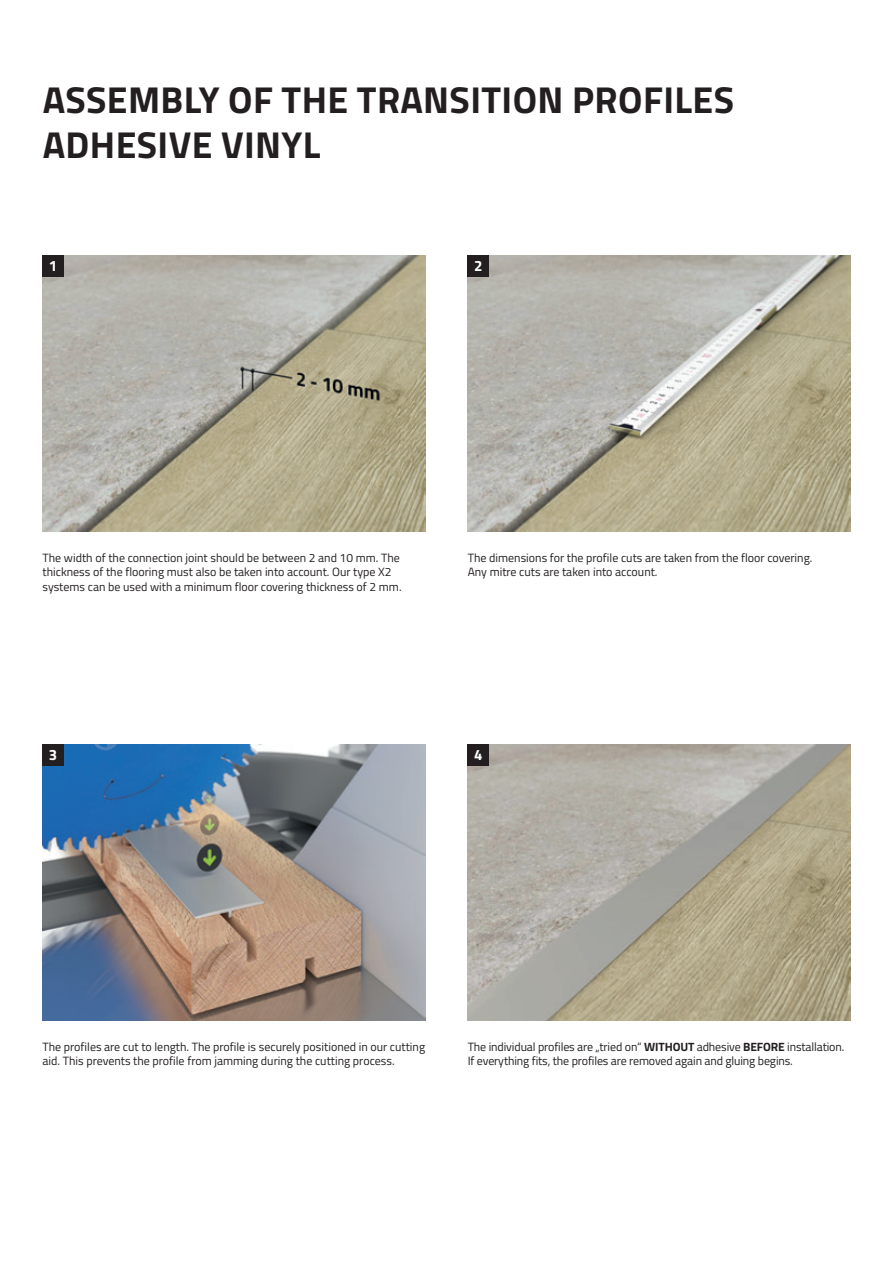
<style>
.page{position:relative;width:893px;height:1263px;background:#fff}
.page>*{position:absolute;margin:0;border:0;box-sizing:border-box;transform-origin:0 0}
.t1{font:700 37.5px "Titillium";letter-spacing:.01em;color:#231f20}
.t2{font:700 15px "Titillium";color:#fff}
.t3{font:12px/14.4px "Titillium";color:#231f20}
.s1{font-weight:700}
</style>
<div class="page">
<img style="left:468px;top:744px;width:382px;height:276px">
<img style="left:43px;top:744px;width:382px;height:276px">
<img style="left:43px;top:255px;width:382px;height:276px">
<img style="left:468px;top:255px;width:382px;height:276px">
<div style="left:43px;top:255px;width:21px;height:21px;background:#231f20"></div>
<div style="left:43px;top:744px;width:21px;height:21px;background:#231f20"></div>
<div style="left:468px;top:255px;width:21px;height:21px;background:#231f20"></div>
<div style="left:468px;top:744px;width:21px;height:21px;background:#231f20"></div>
<p class="t1" style="left:43px;top:71px;width:693px">ASSEMBLY OF THE TRANSITION PROFILES</p>
<p class="t1" style="left:43px;top:116px;width:279px">ADHESIVE VINYL</p>
<p class="t2" style="left:49px;top:255px;width:10px">1</p>
<p class="t2" style="left:474px;top:255px;width:10px">2</p>
<p class="t3" style="left:43px;top:550px;width:361px">The width of the connection joint should be between 2 and 10 mm. The thickness of the flooring must also be taken into account. Our type X2 systems can be used with a minimum floor covering thickness of 2 mm.</p>
<p class="t3" style="left:468px;top:550px;width:346px">The dimensions for the profile cuts are taken from the floor covering.</p>
<p class="t3" style="left:468px;top:564px;width:191px">Any mitre cuts are taken into account.</p>
<p class="t2" style="left:49px;top:744px;width:10px">3</p>
<p class="t2" style="left:474px;top:744px;width:10px">4</p>
<p class="t3" style="left:43px;top:1039px;width:384px">The profiles are cut to length. The profile is securely positioned in our cutting aid. This prevents the profile from jamming during the cutting process.</p>
<p class="t3" style="left:468px;top:1039px;width:378px">The individual profiles are „tried on“ <span class="s1">WITHOUT</span> adhesive <span class="s1">BEFORE</span> installation.<br>If everything fits, the profiles are removed again and gluing begins.</p>
</div>
